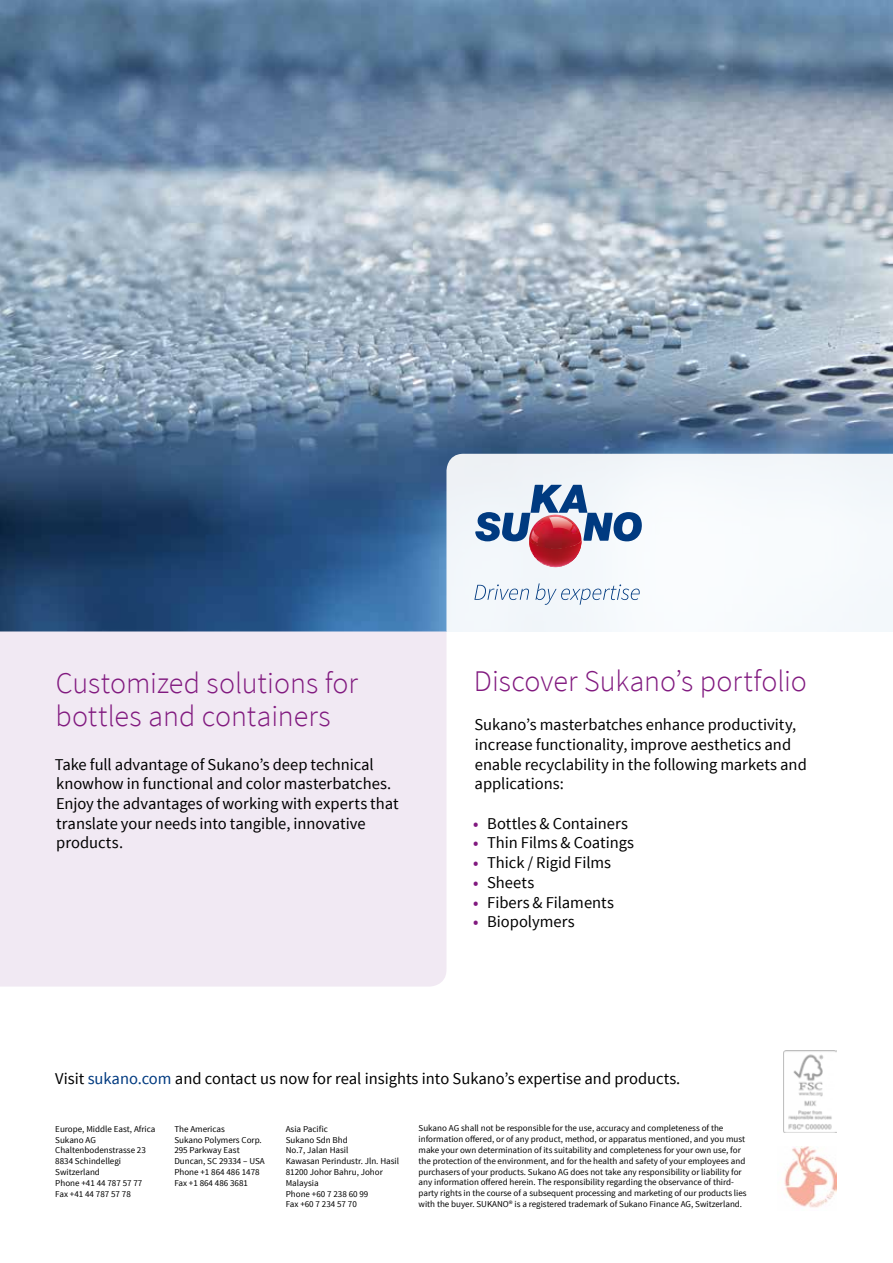
<style>
.page{position:relative;width:893px;height:1263px;background:#fff}
.page>*{position:absolute;margin:0;border:0;box-sizing:border-box;transform-origin:0 0}
.t1{font:300 30px/33px "Source Sans Pro";color:#81197f}
.t2{font:16.5px/19.8px "Source Sans Pro";color:#000}
.t3{font:9px/10.8px "Source Sans Pro";color:#000}
.s1{font-weight:600;color:#81197f}
.s2{color:#003a80}
</style>
<div class="page">
<img style="left:0;top:0;width:893px;height:631px">
<div style="left:0;top:631px;width:446px;height:355px;background:#f1e9f3"></div>
<div style="left:446px;top:454px;width:447px;height:178px;background:#f5f9fc"></div>
<svg style="left:474px;top:583px;width:166px;height:22px"></svg>
<img style="left:529px;top:543px;width:52px;height:24px">
<svg style="left:475px;top:485px;width:167px;height:58px"></svg>
<img style="left:783px;top:1051px;width:53px;height:81px">
<img style="left:784px;top:1146px;width:52px;height:62px">
<h1 class="t1" style="left:55px;top:667px;width:304px">Customized solutions for bottles and containers</h1>
<h2 class="t2" style="left:55px;top:754px;width:345px">Take full advantage of Sukano’s deep technical knowhow in functional and color masterbatches.<br>Enjoy the advantages of working with experts that translate your needs into tangible, innovative products.</h2>
<h1 class="t1" style="left:474px;top:664px;width:334px">Discover Sukano’s portfolio</h1>
<h2 class="t2" style="left:474px;top:715px;width:334px">Sukano’s masterbatches enhance productivity, increase functionality, improve aesthetics and enable recyclability in the following markets and applications:</h2>
<h2 class="t2" style="left:473px;top:814px;width:156px"><span class="s1">•</span> Bottles &amp; Containers</h2>
<h2 class="t2" style="left:473px;top:833px;width:162px"><span class="s1">•</span> Thin Films &amp; Coatings</h2>
<h2 class="t2" style="left:473px;top:853px;width:139px"><span class="s1">•</span> Thick / Rigid Films</h2>
<h2 class="t2" style="left:473px;top:873px;width:63px"><span class="s1">•</span> Sheets</h2>
<h2 class="t2" style="left:473px;top:892px;width:142px"><span class="s1">•</span> Fibers &amp; Filaments</h2>
<h2 class="t2" style="left:473px;top:912px;width:103px"><span class="s1">•</span> Biopolymers</h2>
<h2 class="t2" style="left:55px;top:1069px;width:627px">Visit <span class="s2">sukano.com</span> and contact us now for real insights into Sukano’s expertise and products.</h2>
<p class="t3" style="left:55px;top:1123px;width:102px">Europe, Middle East, Africa<br>Sukano AG<br>Chaltenbodenstrasse 23<br>8834 Schindellegi<br>Switzerland<br>Phone +41 44 787 57 77<br>Fax +41 44 787 57 78</p>
<p class="t3" style="left:174px;top:1123px;width:92px">The Americas<br>Sukano Polymers Corp.<br>295 Parkway East<br>Duncan, SC 29334 – USA<br>Phone +1 864 486 1478<br>Fax +1 864 486 3681</p>
<p class="t3" style="left:286px;top:1123px;width:115px">Asia Pacific<br>Sukano Sdn Bhd<br>No.7, Jalan Hasil<br>Kawasan Perindustr. Jln. Hasil<br>81200 Johor Bahru, Johor<br>Malaysia<br>Phone +60 7 238 60 99<br>Fax +60 7 234 57 70</p>
<p class="t3" style="left:419px;top:1123px;width:330px">Sukano AG shall not be responsible for the use, accuracy and completeness of the information offered, or of any product, method, or apparatus mentioned, and you must make your own determination of its suitability and completeness for your own use, for the protection of the environment, and for the health and safety of your employees and purchasers of your products. Sukano AG does not take any responsibility or liability for any information offered herein. The responsibility regarding the observance of third&shy;party rights in the course of a subsequent processing and marketing of our products lies with the buyer. SUKANO® is a registered trademark of Sukano Finance AG, Switzerland.</p>
</div>
